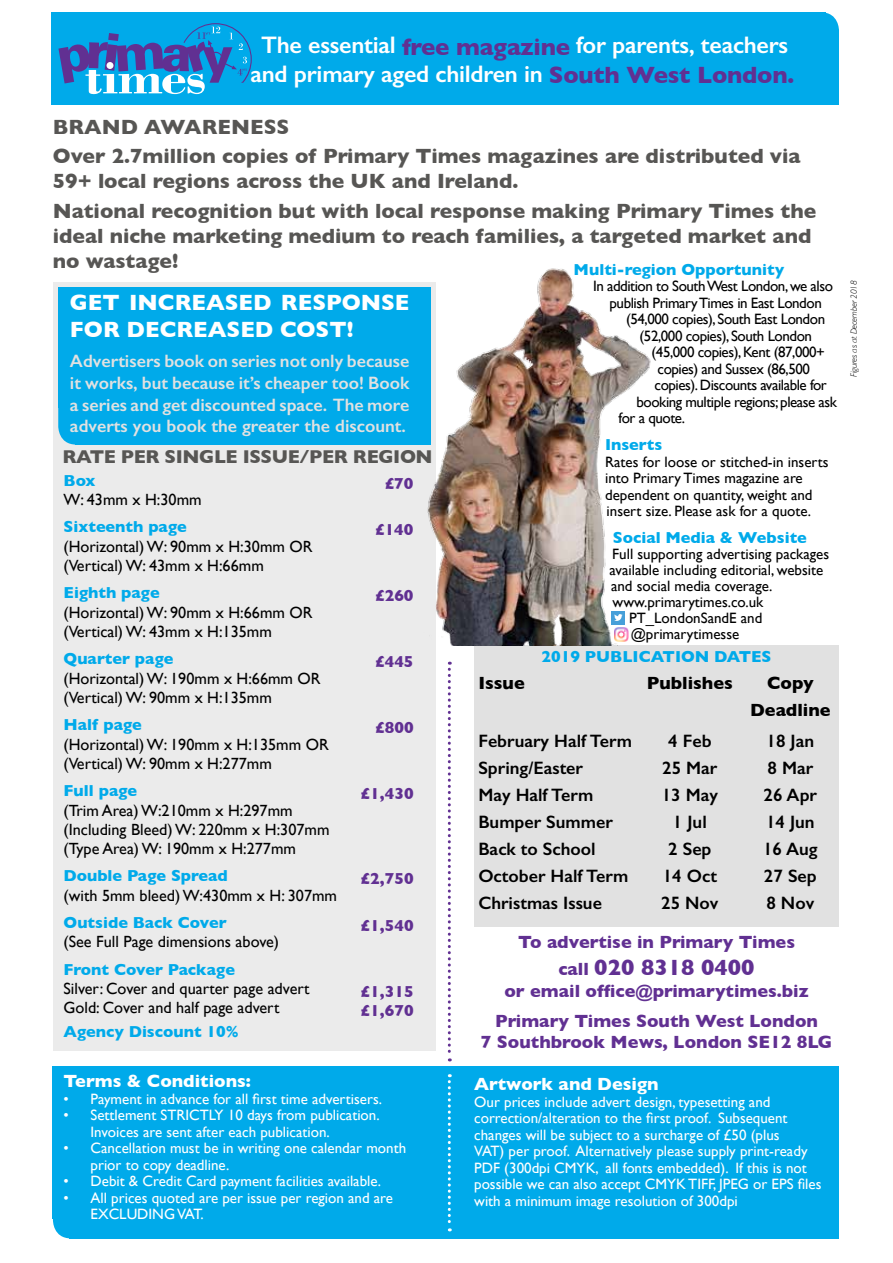
<style>
.page{position:relative;width:893px;height:1263px;background:#fff}
.page>*{position:absolute;margin:0;border:0;box-sizing:border-box;transform-origin:0 0}
.t1{font:600 24px/28.8px "Gill Sans";letter-spacing:-.01em;color:#fff;text-align:center}
.t2{font:700 22.5px/27px "Gill Sans";color:#fff}
.t3{font:700 22.5px "Gill Sans";color:#613092}
.t4{font:700 21px/29.4px "Gill Sans";color:#575654}
.t5{font:700 18.9px "Gill Sans";letter-spacing:-.02em;color:#575654}
.t6{font:600 18px "Gill Sans";color:#000}
.t7{font:600 18px/21.6px "Gill Sans";color:#e1e1e1;text-align:justify}
.t8{font:700 18px/30.2px "Gill Sans";color:#613092;text-align:center}
.t9{font:700 18px "Gill Sans";color:#fff}
.t10{font:700 18px/27px "Gill Sans";color:#000;text-align:center}
.t11{font:16.2px/19.5px "Gill Sans";color:#000}
.t12{font:700 16.2px "Gill Sans";color:#00aaea}
.t13{font:700 16.2px/19.5px "Gill Sans";color:#613092}
.t14{font:15px/16.5px "Gill Sans";color:#fff}
.t15{font:15px/16.5px "Gill Sans";color:#000}
.t16{font:15px "Gill Sans";letter-spacing:-.03em;color:#000}
.t17{font:italic 300 9px "Gill Sans";letter-spacing:-.02em;color:#000}
.s1{font-weight:700;color:#613092}
.s2{font-size:18px}
</style>
<div class="page">
<div style="left:70px;top:1066px;width:769px;height:172px;background:#00aaea"></div>
<div style="left:54px;top:282px;width:382px;height:768px;background:#ebebeb"></div>
<div style="left:474px;top:645px;width:365px;height:281px;background:#e1e1e1"></div>
<svg style="left:448px;top:662px;width:3px;height:399px"></svg>
<svg style="left:448px;top:1074px;width:3px;height:157px"></svg>
<div style="left:75px;top:287px;width:356px;height:158px;background:#00aaea"></div>
<div style="left:51px;top:12px;width:774px;height:93px;background:#00aaea"></div>
<div style="left:774px;top:12px;width:65px;height:62px;background:#00aaea;border-radius:18px"></div>
<div style="left:815px;top:36px;width:24px;height:69px;background:#00aaea"></div>
<div style="left:58px;top:383px;width:65px;height:62px;background:#00aaea;border-radius:18px"></div>
<div style="left:58px;top:287px;width:24px;height:121px;background:#00aaea"></div>
<div style="left:53px;top:1177px;width:64px;height:61px;background:#00aaea;border-radius:18px"></div>
<div style="left:52px;top:1066px;width:25px;height:152px;background:#00aaea"></div>
<img style="left:427px;top:268px;width:224px;height:377px">
<div style="left:612px;top:611px;width:13px;height:13px;background:#469fd9"></div>
<svg style="left:614px;top:614px;width:9px;height:7px"></svg>
<img style="left:614px;top:627px;width:15px;height:15px">
<svg style="left:58px;top:23px;width:194px;height:71px"></svg>
<h1 class="t1" style="left:250px;top:30px;width:545px">The essential <span class="s1">free magazine</span> for parents, teachers and primary aged children in <span class="s1">South West London.</span></h1>
<h3 class="t4" style="left:53px;top:111px;width:749px">BRAND AWARENESS<br>Over 2.7million copies of Primary Times magazines are distributed via</h3>
<h3 class="t4" style="left:53px;top:166px;width:765px">59+ local regions across the UK and Ireland.<br>National recognition but with local response making Primary Times the</h3>
<h3 class="t4" style="left:53px;top:223px;width:760px;line-height:25.2px">ideal niche marketing medium to reach families, a targeted market and no wastage!</h3>
<p class="t12" style="left:574px;top:256px;width:212px">Multi-region Opportunity</p>
<p class="t16" style="left:593px;top:277px;width:241px">In addition to South West London, we also</p>
<p class="t16" style="left:610px;top:294px;width:214px">publish Primary Times in East London</p>
<p class="t16" style="left:626px;top:310px;width:201px">(54,000 copies), South East London</p>
<p class="t16" style="left:640px;top:327px;width:174px">(52,000 copies), South London</p>
<p class="t16" style="left:652px;top:343px;width:175px">(45,000 copies), Kent (87,000+</p>
<p class="t16" style="left:658px;top:360px;width:154px">copies) and Sussex (86,500</p>
<p class="t16" style="left:655px;top:376px;width:174px">copies). Discounts available for</p>
<p class="t16" style="left:637px;top:393px;width:202px">booking multiple regions; please ask</p>
<p class="t16" style="left:619px;top:409px;width:68px">for a quote.</p>
<p class="t12" style="left:605px;top:432px;width:59px">Inserts</p>
<p class="t15" style="left:605px;top:453px;width:225px">Rates for loose or stitched-in inserts into Primary Times magazine are dependent on quantity, weight and insert size. Please ask for a quote.</p>
<p class="t12" style="left:613px;top:525px;width:196px">Social Media &amp; Website</p>
<p class="t15" style="left:612px;top:546px;width:219px">Full supporting advertising packages</p>
<p class="t15" style="left:610px;top:561px;width:215px">available including editorial, website</p>
<p class="t15" style="left:611px;top:577px;width:163px">and social media coverage.</p>
<p class="t15" style="left:613px;top:594px;width:152px">www.primarytimes.co.uk</p>
<p class="t15" style="left:629px;top:609px;width:135px">PT_LondonSandE and</p>
<p class="t15" style="left:631px;top:625px;width:110px">@primarytimesse</p>
<p class="t12" style="left:542px;top:643px;width:231px">2019 PUBLICATION DATES</p>
<h2 class="t2" style="left:70px;top:289px;width:341px">GET INCREASED RESPONSE<br>FOR DECREASED COST!</h2>
<p class="t7" style="left:70px;top:350px;width:341px">Advertisers book on series not only because it works, but because it’s cheaper too! Book a series and get discounted space. The more adverts you book the greater the discount.</p>
<p class="t5" style="left:63px;top:442px;width:372px">RATE PER SINGLE ISSUE/PER REGION</p>
<p class="t12" style="left:64px;top:467px;width:33px">Box</p>
<p class="t11" style="left:64px;top:490px;width:140px">W: 43mm x H:30mm</p>
<p class="t12" style="left:64px;top:514px;width:125px">Sixteenth page</p>
<p class="t11" style="left:64px;top:536px;width:251px">(Horizontal) W: 90mm x H:30mm OR (Vertical) W: 43mm x H:66mm</p>
<p class="t12" style="left:64px;top:580px;width:98px">Eighth page</p>
<p class="t11" style="left:64px;top:602px;width:251px">(Horizontal) W: 90mm x H:66mm OR (Vertical) W: 43mm x H:135mm</p>
<p class="t12" style="left:64px;top:646px;width:111px">Quarter page</p>
<p class="t11" style="left:64px;top:668px;width:259px">(Horizontal) W: 190mm x H:66mm OR (Vertical) W: 90mm x H:135mm</p>
<p class="t12" style="left:64px;top:712px;width:80px">Half page</p>
<p class="t11" style="left:64px;top:734px;width:267px">(Horizontal) W: 190mm x H:135mm OR (Vertical) W: 90mm x H:277mm</p>
<p class="t12" style="left:64px;top:778px;width:75px">Full page</p>
<p class="t11" style="left:64px;top:800px;width:267px">(Trim Area) W:210mm x H:297mm (Including Bleed) W: 220mm x H:307mm (Type Area) W: 190mm x H:277mm</p>
<p class="t12" style="left:64px;top:863px;width:166px">Double Page Spread</p>
<p class="t11" style="left:64px;top:885px;width:275px">(with 5mm bleed) W:430mm x H: 307mm</p>
<p class="t12" style="left:64px;top:910px;width:165px">Outside Back Cover</p>
<p class="t11" style="left:64px;top:932px;width:217px">(See Full Page dimensions above)</p>
<p class="t12" style="left:64px;top:956px;width:173px">Front Cover Package</p>
<p class="t11" style="left:64px;top:978px;width:247px">Silver: Cover and quarter page advert<br>Gold: Cover and half page advert</p>
<p class="t12" style="left:64px;top:1019px;width:177px">Agency Discount 10%</p>
<p class="t13" style="left:385px;top:473px;width:30px">£70</p>
<p class="t13" style="left:375px;top:519px;width:40px">£140</p>
<p class="t13" style="left:375px;top:585px;width:40px">£260</p>
<p class="t13" style="left:375px;top:651px;width:40px">£445</p>
<p class="t10" style="left:478px;top:669px;width:48px">Issue</p>
<p class="t10" style="left:647px;top:669px;width:87px">Publishes</p>
<p class="t10" style="left:750px;top:669px;width:82px">Copy<br>Deadline</p>
<p class="t6" style="left:478px;top:730px;width:155px">February Half Term</p>
<p class="t6" style="left:668px;top:730px;width:45px">4 Feb</p>
<p class="t6" style="left:767px;top:730px;width:49px">18 Jan</p>
<p class="t6" style="left:478px;top:757px;width:106px">Spring/Easter</p>
<p class="t6" style="left:662px;top:757px;width:57px">25 Mar</p>
<p class="t6" style="left:767px;top:757px;width:47px">8 Mar</p>
<p class="t6" style="left:478px;top:784px;width:117px">May Half Term</p>
<p class="t6" style="left:662px;top:784px;width:58px">13 May</p>
<p class="t6" style="left:764px;top:784px;width:55px">26 Apr</p>
<p class="t6" style="left:478px;top:811px;width:136px">Bumper Summer</p>
<p class="t6" style="left:673px;top:811px;width:35px">1 Jul</p>
<p class="t6" style="left:766px;top:811px;width:50px">14 Jun</p>
<p class="t6" style="left:478px;top:838px;width:119px">Back to School</p>
<p class="t6" style="left:668px;top:838px;width:45px">2 Sep</p>
<p class="t6" style="left:763px;top:838px;width:56px">16 Aug</p>
<p class="t6" style="left:478px;top:865px;width:151px">October Half Term</p>
<p class="t6" style="left:663px;top:865px;width:56px">14 Oct</p>
<p class="t6" style="left:764px;top:865px;width:54px">27 Sep</p>
<p class="t6" style="left:478px;top:892px;width:125px">Christmas Issue</p>
<p class="t6" style="left:661px;top:892px;width:59px">25 Nov</p>
<p class="t6" style="left:766px;top:892px;width:49px">8 Nov</p>
<p class="t8" style="left:518px;top:926px;width:278px">To advertise in Primary Times</p>
<h2 class="t3" style="left:558px;top:949px;width:198px"><span class="s2">call</span> 020 8318 0400</h2>
<p class="t8" style="left:495px;top:975px;width:324px">or email office@primarytimes.biz<br>Primary Times South West London</p>
<p class="t8" style="left:481px;top:1027px;width:353px">7 Southbrook Mews, London SE12 8LG</p>
<p class="t13" style="left:375px;top:717px;width:40px">£800</p>
<p class="t13" style="left:361px;top:783px;width:54px">£1,430</p>
<p class="t13" style="left:361px;top:869px;width:54px">£2,750</p>
<p class="t13" style="left:361px;top:915px;width:54px">£1,540</p>
<p class="t13" style="left:361px;top:981px;width:54px">£1,315 £1,670</p>
<p class="t9" style="left:64px;top:1067px;width:189px">Terms &amp; Conditions:</p>
<p class="t14" style="left:64px;top:1090px;width:320px">• Payment in advance for all first time advertisers.</p>
<p class="t14" style="left:91px;top:1107px;width:291px;text-indent:-27px">• Settlement STRICTLY 10 days from publication.<br>Invoices are sent after each publication.</p>
<p class="t14" style="left:91px;top:1140px;width:317px;text-indent:-27px">• Cancellation must be in writing one calendar month prior to copy deadline.</p>
<p class="t14" style="left:64px;top:1173px;width:319px">• Debit &amp; Credit Card payment facilities available.</p>
<p class="t14" style="left:91px;top:1189px;width:304px;text-indent:-27px">• All prices quoted are per issue per region and are<br>EXCLUDING VAT.</p>
<p class="t9" style="left:474px;top:1070px;width:186px">Artwork and Design</p>
<p class="t14" style="left:474px;top:1093px;width:349px">Our prices include advert design, typesetting and correction/alteration to the first proof. Subsequent changes will be subject to a surcharge of £50 (plus<br>VAT) per proof. Alternatively please supply print-ready PDF (300dpi CMYK, all fonts embedded). If this is not possible we can also accept CMYK TIFF, JPEG or EPS files with a minimum image resolution of 300dpi</p>
<p class="t17" style="left:849px;top:377px;width:98px;rotate:-90deg">Figures as at December 2018</p>
</div>
